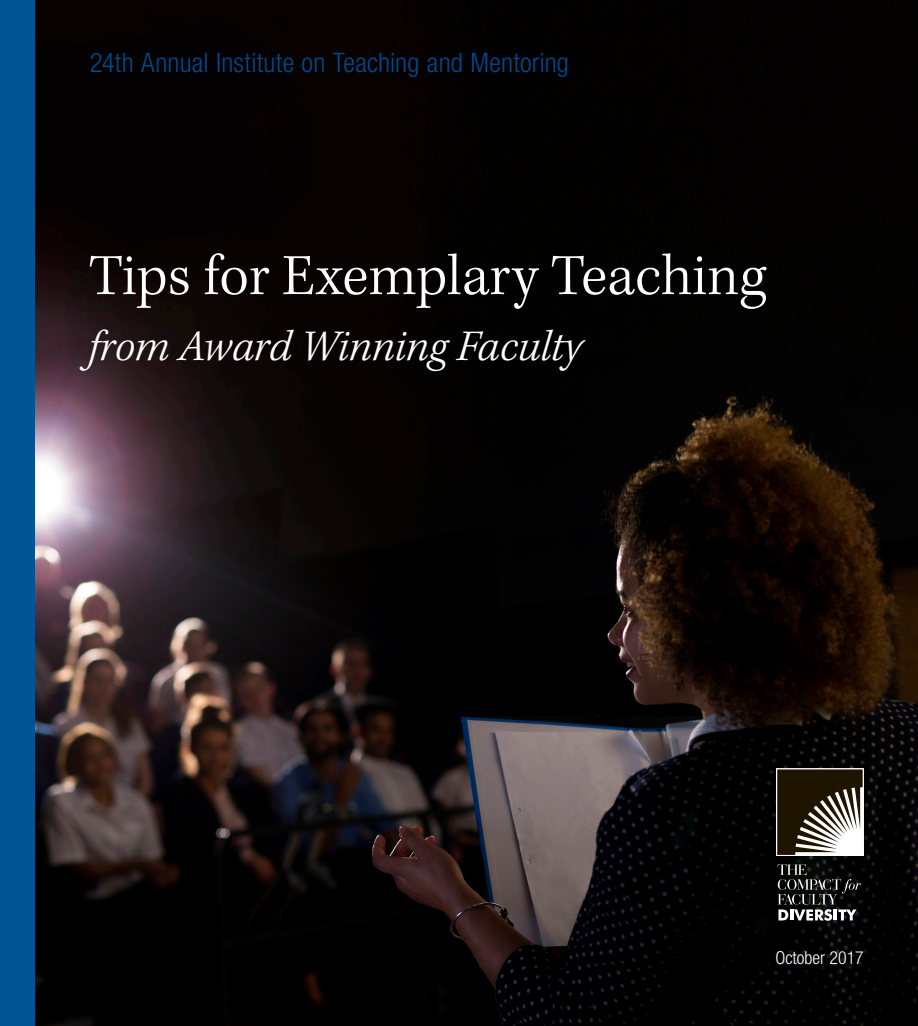
<style>
.page{position:relative;width:918px;height:1026px;background:#fff}
.page>*{position:absolute;margin:0;border:0;box-sizing:border-box;transform-origin:0 0}
.t1{font:300 59.85px "Kepler Std";color:#fff}
.t2{font:italic 300 44.85px "Kepler Std";letter-spacing:-.005em;color:#fff}
.endnotes{font:300 condensed 26.85px "Helvetica Neue";letter-spacing:.01em;color:#004a8d}
.endnotes-2{font:300 condensed 18px "Helvetica Neue";color:#fff}
</style>
<div class="page">
<img style="left:35px;top:0;width:883px;height:1026px">
<div style="left:0;top:0;width:35px;height:1026px;background:#005594"></div>
<div style="left:777px;top:769px;width:86px;height:86px;background:#1f1400"></div>
<svg style="left:795px;top:787px;width:67px;height:67px"></svg>
<div style="left:776px;top:768px;width:88px;height:88px;border:1px solid #fff"></div>
<svg style="left:778px;top:865px;width:83px;height:56px;background:#363837"></svg>
<p class="endnotes" style="left:90px;top:47px;width:481px">24th Annual Institute on Teaching and Mentoring</p>
<p class="t1" style="left:89px;top:242px;width:679px">Tips for Exemplary Teaching</p>
<p class="t2" style="left:89px;top:320px;width:495px">from Award Winning Faculty</p>
<p class="endnotes-2" style="left:775px;top:947px;width:90px">October 2017</p>
</div>
